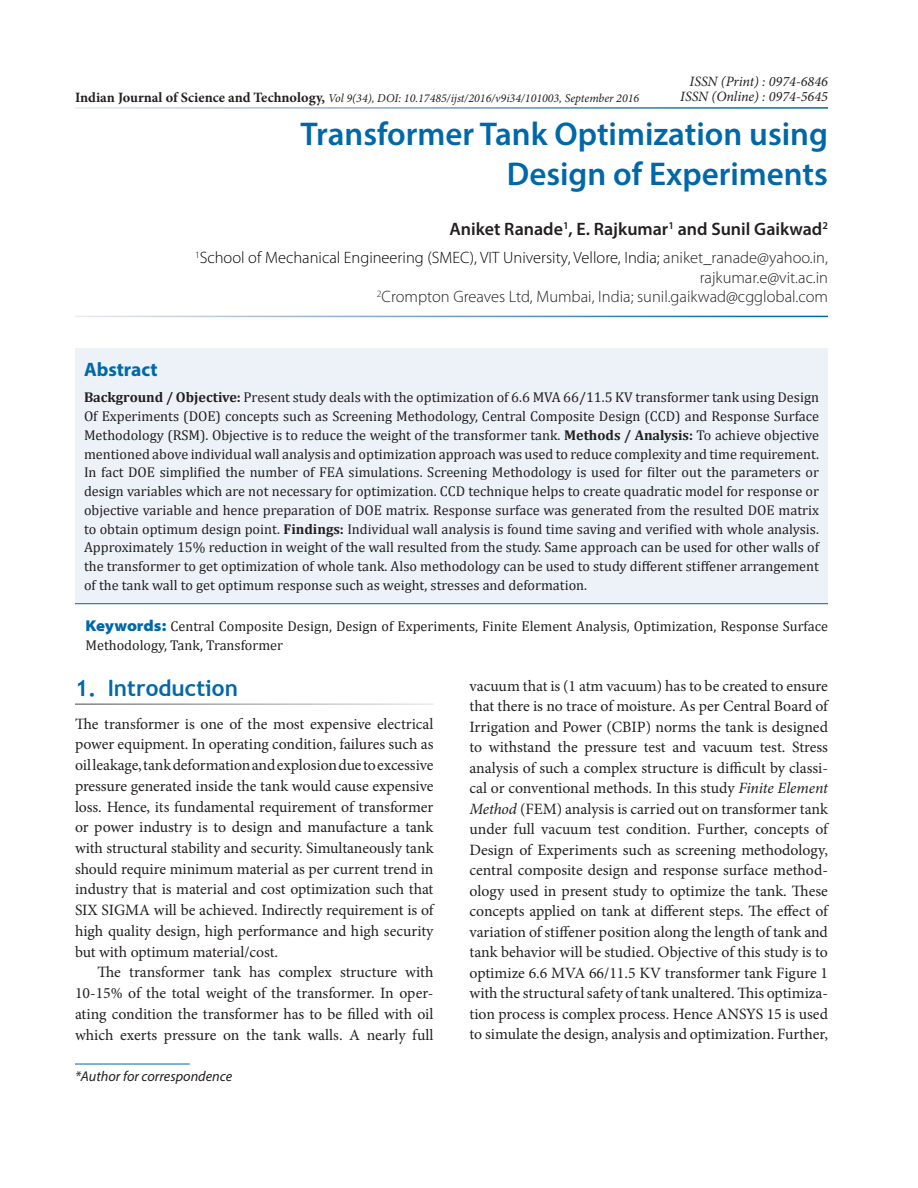
<style>
.page{position:relative;width:918px;height:1188px;background:#fff}
.page>*{position:absolute;margin:0;border:0;box-sizing:border-box;transform-origin:0 0}
.t1{font:600 33px/40.5px "Myriad Pro";color:#0068a9;text-align:right}
.t2{font:700 22.5px "Trebuchet MS";color:#0068a9}
.t3{font:700 19.5px "Myriad Pro";color:#0068a9}
.t4{font:600 18px "Myriad Pro";color:#231f20}
.t5{font:300 16.5px/19.5px "Myriad Pro";color:#231f20;text-align:right}
.t6{font:15.75px/20.5px "Minion Pro";color:#231f20;text-align:justify}
.t7{font:14.25px/18.8px "Cambria";color:#231f20;text-align:justify}
.t8{font:italic 14.25px/15px "Minion Pro";color:#231f20;text-align:right}
.t9{font:italic 14.25px "Myriad Pro";color:#231f20}
.t10{font:italic 12px "Minion Pro";color:#231f20}
.s1{font-weight:700;font-style:normal;font-size:14.25px}
.s2{color:#000}
.s3{font-weight:700}
.s4{font-family:"Myriad Pro";font-weight:900;font-stretch:semi-expanded;font-size:15.75px;color:#0068a9}
.s5{font-style:italic}
</style>
<div class="page">
<div style="left:75px;top:348px;width:753px;height:255px;background:#edf2f8"></div>
<hr style="left:75px;top:603px;width:753px;height:1px;background:#0068a9">
<hr style="left:75px;top:1064px;width:115px;height:1px;background:#0068a9">
<p class="t10" style="left:75px;top:90px;width:566px"><span class="s1">Indian Journal of Science and Technology,</span> Vol 9(34), DOI: 10.17485/ijst/2016/v9i34/101003, September 2016</p>
<p class="t8" style="left:680px;top:74px;width:149px">ISSN (Print) : 0974-6846<br>ISSN (Online) : 0974-5645</p>
<h1 class="t1" style="left:301px;top:113px;width:529px">Transformer Tank Optimization using<br>Design of Experiments</h1>
<p class="t4" style="left:450px;top:217px;width:380px">Aniket Ranade<sup>1</sup>, E. Rajkumar<sup>1</sup> and Sunil Gaikwad<sup>2</sup></p>
<p class="t5" style="left:195px;top:248px;width:634px"><sup>1</sup><span class="s2">School of Mechanical Engineering (SMEC), VIT University, Vellore, India;</span> aniket_ranade@yahoo.in, rajkumar.e@vit.ac.in<br><sup>2</sup>Crompton Greaves Ltd, Mumbai, India; sunil.gaikwad@cgglobal.com</p>
<p class="t3" style="left:84px;top:357px;width:75px">Abstract</p>
<p class="t7" style="left:84px;top:388px;width:737px"><span class="s3">Background / Objective:</span> Present study deals with the optimization of 6.6 MVA 66/11.5 KV transformer tank using Design Of Experiments (DOE) concepts such as Screening Methodology, Central Composite Design (CCD) and Response Surface Methodology (RSM). Objective is to reduce the weight of the transformer tank. <span class="s3">Methods / Analysis:</span> To achieve objective mentioned above individual wall analysis and optimization approach was used to reduce complexity and time requirement.<br>In fact DOE simplified the number of FEA simulations. Screening Methodology is used for filter out the parameters or design variables which are not necessary for optimization. CCD technique helps to create quadratic model for response or objective variable and hence preparation of DOE matrix. Response surface was generated from the resulted DOE matrix to obtain optimum design point. <span class="s3">Findings:</span> Individual wall analysis is found time saving and verified with whole analysis.<br>Approximately 15% reduction in weight of the wall resulted from the study. Same approach can be used for other walls of the transformer to get optimization of whole tank. Also methodology can be used to study different stiffener arrangement of the tank wall to get optimum response such as weight, stresses and deformation.</p>
<p class="t7" style="left:85px;top:617px;width:744px"><span class="s4">Keywords:</span> Central Composite Design, Design of Experiments, Finite Element Analysis, Optimization, Response Surface<br>Methodology, Tank, Transformer</p>
<h2 class="t2" style="left:75px;top:674px;width:164px">1. Introduction</h2>
<p class="t6" style="left:75px;top:713px;width:360px">The transformer is one of the most expensive electrical power equipment. In operating condition, failures such as oil leakage, tank deformation and explosion due to excessive pressure generated inside the tank would cause expensive loss. Hence, its fundamental requirement of transformer or power industry is to design and manufacture a tank with structural stability and security. Simultaneously tank should require minimum material as per current trend in industry that is material and cost optimization such that SIX SIGMA will be achieved. Indirectly requirement is of high quality design, high performance and high security but with optimum material/cost.</p>
<p class="t6" style="left:75px;top:962px;width:360px;text-indent:23px">The transformer tank has complex structure with 10-15% of the total weight of the transformer. In oper&shy;ating condition the transformer has to be filled with oil which exerts pressure on the tank walls. A nearly full</p>
<p class="t6" style="left:470px;top:676px;width:360px">vacuum that is (1 atm vacuum) has to be created to ensure that there is no trace of moisture. As per Central Board of Irrigation and Power (CBIP) norms the tank is designed to withstand the pressure test and vacuum test. Stress analysis of such a complex structure is difficult by classi&shy;cal or conventional methods. In this study <span class="s5">Finite Element Method</span> (FEM) analysis is carried out on transformer tank under full vacuum test condition. Further, concepts of Design of Experiments such as screening methodology, central composite design and response surface method&shy;ology used in present study to optimize the tank. These concepts applied on tank at different steps. The effect of variation of stiffener position along the length of tank and tank behavior will be studied. Objective of this study is to optimize 6.6 MVA 66/11.5 KV transformer tank Figure 1 with the structural safety of tank unaltered. This optimiza&shy;tion process is complex process. Hence ANSYS 15 is used to simulate the design, analysis and optimization. Further,</p>
<p class="t9" style="left:75px;top:1067px;width:159px">*Author for correspondence</p>
</div>
